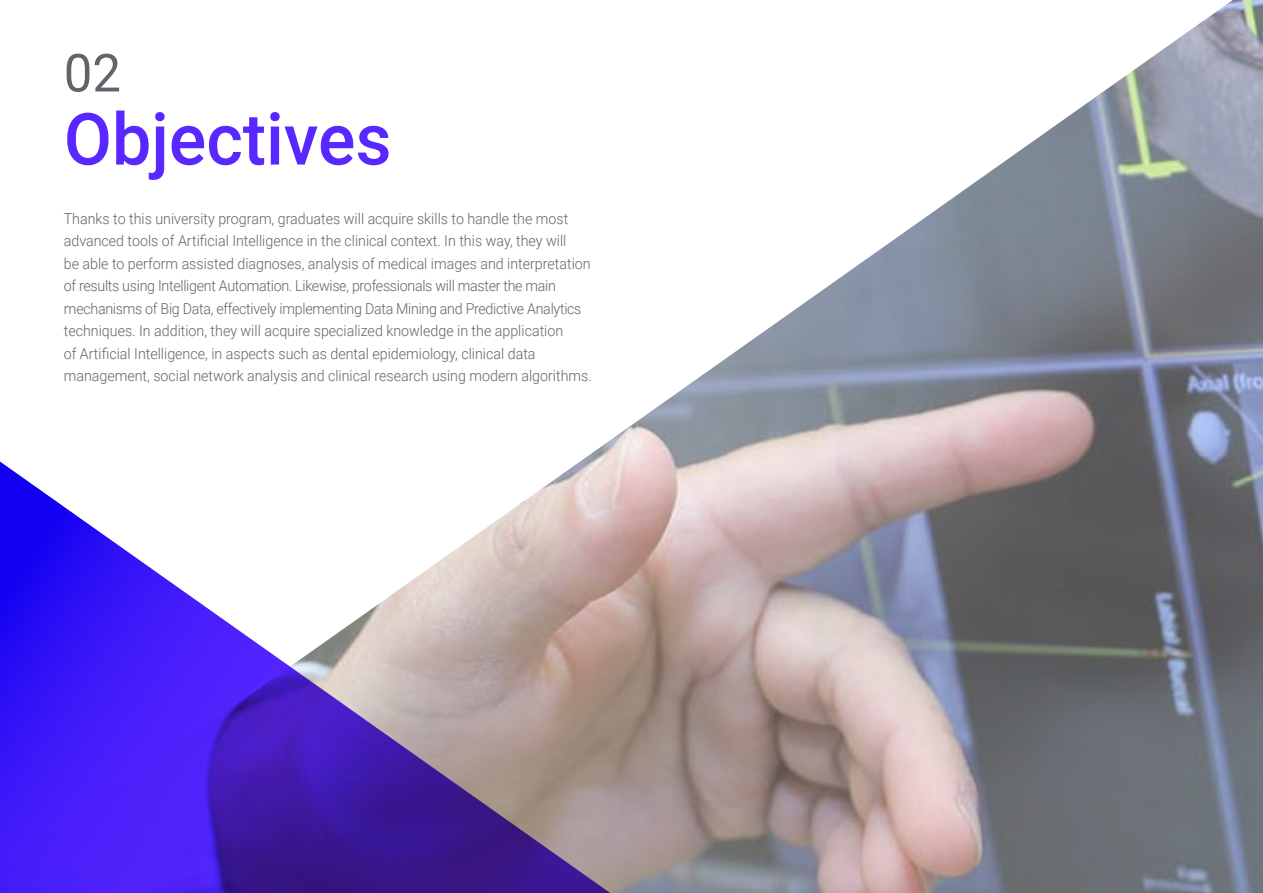
<style>
.page{position:relative;width:1263px;height:893px;background:#fff}
.page>*{position:absolute;margin:0;border:0;box-sizing:border-box;transform-origin:0 0}
.t1{font:500 72px "Roboto";color:#5927ff}
.t2{font:52.5px "Roboto";color:#61646a}
.t3{font:300 15px/22.5px "Roboto";color:#61646a;scale:.95 1}
</style>
<div class="page">
<img style="left:602px;top:0;width:661px;height:893px">
<svg style="left:0;top:446px;width:640px;height:447px"></svg>
<h2 class="t2" style="left:64px;top:36px;width:59px">02</h2>
<h1 class="t1" style="left:64px;top:89px;width:329px">Objectives</h1>
<p class="t3" style="left:64px;top:207px;width:557px">Thanks to this university program, graduates will acquire skills to handle the most advanced tools of Artificial Intelligence in the clinical context. In this way, they will<br>be able to perform assisted diagnoses, analysis of medical images and interpretation of results using Intelligent Automation. Likewise, professionals will master the main mechanisms of Big Data, effectively implementing Data Mining and Predictive Analytics techniques. In addition, they will acquire specialized knowledge in the application<br>of Artificial Intelligence, in aspects such as dental epidemiology, clinical data management, social network analysis and clinical research using modern algorithms.</p>
</div>
